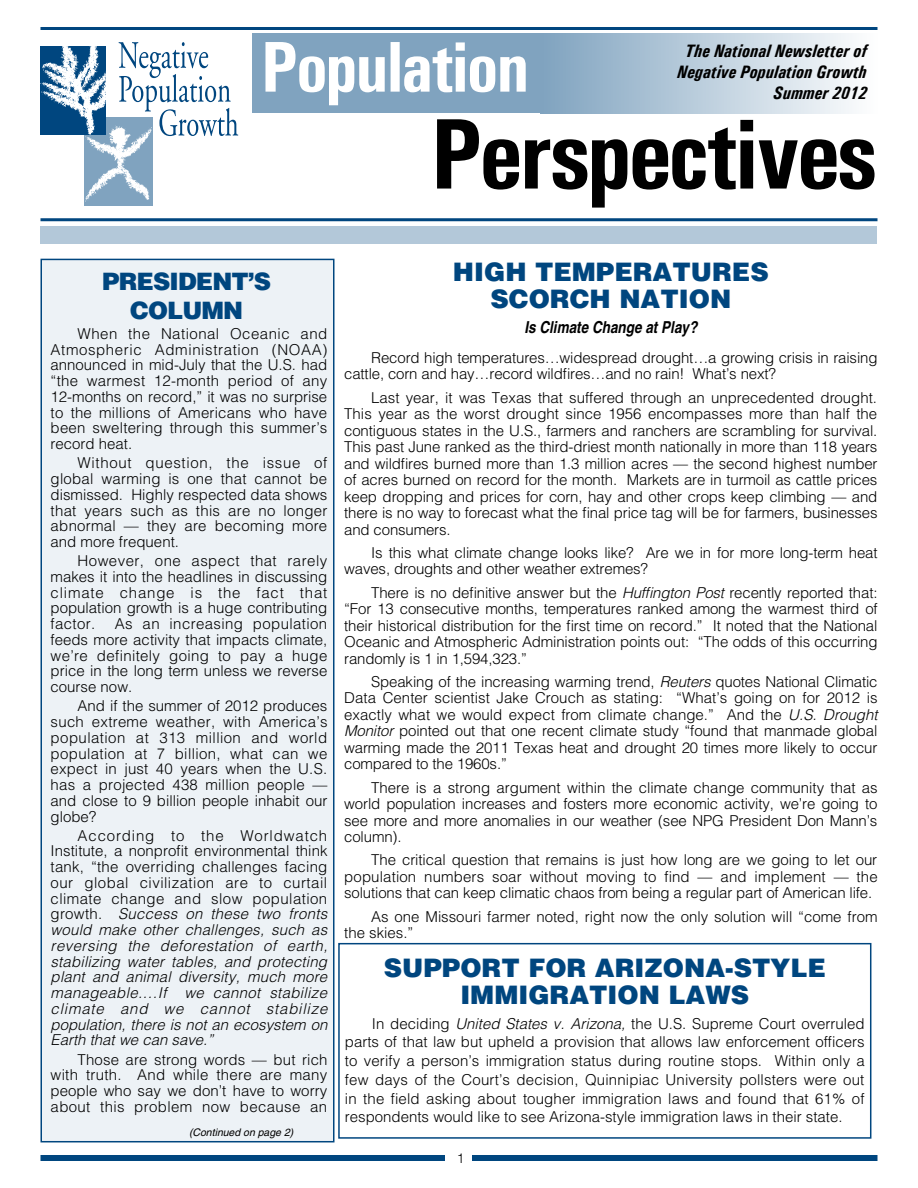
<style>
.page{position:relative;width:918px;height:1188px;background:#fff}
.page>*{position:absolute;margin:0;border:0;box-sizing:border-box;transform-origin:0 0}
.t1{font:700 condensed 100.5px "Univers";letter-spacing:-.03em;color:#000}
.t2{font:700 condensed 72px "Univers";letter-spacing:-.03em;color:#fff}
.t3{font:900 25.5px/27px "Helvetica";color:#00467f;text-align:center}
.t4{font:900 24px/28.8px "Helvetica";letter-spacing:-.035em;color:#00467f;text-align:center}
.t5{font:italic 700 condensed 18px/21px "Univers";color:#000;text-align:right}
.t6{font:italic 700 condensed 16.5px "Helvetica";color:#000}
.t7{font:300 15px/15.8px "Helvetica";letter-spacing:-.01em;color:#000;text-align:justify}
.t8{font:italic 300 15px/15.8px "Helvetica";color:#000;text-align:justify}
.t9{font:300 13.5px "Helvetica";color:#000}
.t10{font:italic 10.5px "Helvetica";color:#000}
.s1{font-style:normal}
.s2{font-style:italic}
</style>
<div class="page">
<div style="left:40px;top:259px;width:294px;height:883px;background:#edf2f6;border:2px solid #00467f"></div>
<div style="left:40px;top:226px;width:838px;height:18px;background:#b3c8d9"></div>
<div style="left:252px;top:34px;width:315px;height:79px;background:#80a3bf"></div>
<div style="left:540px;top:34px;width:338px;height:79px;background:linear-gradient(to right,#7fa3bf,#fefefe)"></div>
<div style="left:84px;top:117px;width:69px;height:89px;background:#80a3bf"></div>
<svg style="left:40px;top:42px;width:198px;height:160px"></svg>
<hr style="left:40px;top:27px;width:838px;height:3px;background:#00467f">
<div style="left:40px;top:1155px;width:838px;height:6px;background:#00467f"></div>
<hr style="left:40px;top:218px;width:838px;height:3px;background:#00467f">
<div style="left:445px;top:1149px;width:27px;height:16px;background:#fff"></div>
<div style="left:338px;top:943px;width:533px;height:196px;border:2px solid #00467f"></div>
<h2 class="t2" style="left:261px;top:23px;width:270px">Population</h2>
<h1 class="t1" style="left:431px;top:93px;width:448px">Perspectives</h1>
<p class="t5" style="left:677px;top:40px;width:191px">The National Newsletter of<br>Negative Population Growth<br>Summer 2012</p>
<h3 class="t4" style="left:102px;top:267px;width:170px">PRESIDENT’S<br>COLUMN</h3>
<p class="t7" style="left:51px;top:326px;width:278px;text-indent:27px">When the National Oceanic and Atmospheric Administration (NOAA) announced in mid-July that the U.S. had “the warmest 12-month period of any 12-months on record,” it was no surprise to the millions of Americans who have been sweltering through this summer’s record heat.</p>
<p class="t7" style="left:51px;top:455px;width:278px;text-indent:27px">Without question, the issue of global warming is one that cannot be dismissed. Highly respected data shows that years such as this are no longer abnormal — they are becoming more and more frequent.</p>
<p class="t7" style="left:51px;top:553px;width:278px;text-indent:27px">However, one aspect that rarely makes it into the headlines in discussing climate change is the fact that population growth is a huge contributing factor.</p>
<p class="t7" style="left:51px;top:616px;width:278px;text-indent:64px">As an increasing population feeds more activity that impacts climate, we’re definitely going to pay a huge price in the long term unless we reverse course now.</p>
<p class="t7" style="left:51px;top:698px;width:278px;text-indent:27px">And if the summer of 2012 produces such extreme weather, with America’s population at 313 million and world population at 7 billion, what can we expect in just 40 years when the U.S. has a projected 438 million people — and close to 9 billion people inhabit our globe?</p>
<p class="t8" style="left:51px;top:827px;width:278px;text-indent:27px"><span class="s1">According to the Worldwatch Institute, a nonprofit environmental think tank, “the overriding challenges facing our global civilization are to curtail climate change and slow population growth.</span> Success on these two fronts would make other challenges, such as reversing the deforestation of earth, stabilizing water tables, and protecting plant and animal diversity, much more manageable.…If we cannot stabilize climate and we cannot stabilize population, there is not an ecosystem on Earth that we can save.”</p>
<p class="t7" style="left:51px;top:1051px;width:278px;text-indent:27px">Those are strong words — but rich with truth. And while there are many people who say we don’t have to worry about this problem now because an</p>
<p class="t10" style="left:189px;top:1127px;width:106px">(Continued on page 2)</p>
<h3 class="t3" style="left:453px;top:258px;width:317px">HIGH TEMPERATURES<br>SCORCH NATION</h3>
<p class="t6" style="left:524px;top:317px;width:174px">Is Climate Change at Play?</p>
<p class="t7" style="left:344px;top:349px;width:535px;line-height:16.5px;text-indent:27px">Record high temperatures…widespread drought…a growing crisis in raising cattle, corn and hay…record wildfires…and no rain! What’s next?</p>
<p class="t7" style="left:344px;top:389px;width:535px;line-height:16.5px;text-indent:27px">Last year, it was Texas that suffered through an unprecedented drought.<br>This year as the worst drought since 1956 encompasses more than half the contiguous states in the U.S., farmers and ranchers are scrambling for survival.<br>This past June ranked as the third-driest month nationally in more than 118 years and wildfires burned more than 1.3 million acres — the second highest number of acres burned on record for the month. Markets are in turmoil as cattle prices keep dropping and prices for corn, hay and other crops keep climbing — and there is no way to forecast what the final price tag will be for farmers, businesses and consumers.</p>
<p class="t7" style="left:344px;top:544px;width:535px;line-height:16.5px;text-indent:27px">Is this what climate change looks like? Are we in for more long-term heat waves, droughts and other weather extremes?</p>
<p class="t7" style="left:344px;top:584px;width:535px;line-height:16.5px;text-indent:27px">There is no definitive answer but the <span class="s2">Huffington Post</span> recently reported that: “For 13 consecutive months, temperatures ranked among the warmest third of their historical distribution for the first time on record.” It noted that the National Oceanic and Atmospheric Administration points out: “The odds of this occurring randomly is 1 in 1,594,323.”</p>
<p class="t7" style="left:344px;top:673px;width:535px;line-height:16.5px;text-indent:27px">Speaking of the increasing warming trend, <span class="s2">Reuters</span> quotes National Climatic Data Center scientist Jake Crouch as stating: “What’s going on for 2012 is exactly what we would expect from climate change.” And the <span class="s2">U.S. Drought Monitor</span> pointed out that one recent climate study “found that manmade global warming made the 2011 Texas heat and drought 20 times more likely to occur compared to the 1960s.”</p>
<p class="t7" style="left:344px;top:779px;width:535px;line-height:16.5px;text-indent:27px">There is a strong argument within the climate change community that as world population increases and fosters more economic activity, we’re going to see more and more anomalies in our weather (see NPG President Don Mann’s column).</p>
<p class="t7" style="left:344px;top:852px;width:535px;line-height:16.5px;text-indent:27px">The critical question that remains is just how long are we going to let our population numbers soar without moving to find — and implement — the solutions that can keep climatic chaos from being a regular part of American life.</p>
<p class="t7" style="left:344px;top:908px;width:535px;line-height:16.5px;text-indent:27px">As one Missouri farmer noted, right now the only solution will “come from the skies.”</p>
<h3 class="t3" style="left:384px;top:954px;width:443px">SUPPORT FOR ARIZONA-STYLE<br>IMMIGRATION LAWS</h3>
<p class="t7" style="left:345px;top:1014px;width:521px;line-height:18.8px;text-indent:27px">In deciding <span class="s2">United States v. Arizona,</span> the U.S. Supreme Court overruled parts of that law but upheld a provision that allows law enforcement officers to verify a person’s immigration status during routine stops. Within only a few days of the Court’s decision, Quinnipiac University pollsters were out in the field asking about tougher immigration laws and found that 61% of respondents would like to see Arizona-style immigration laws in their state.</p>
<p class="t9" style="left:457px;top:1149px;width:9px">1</p>
</div>
